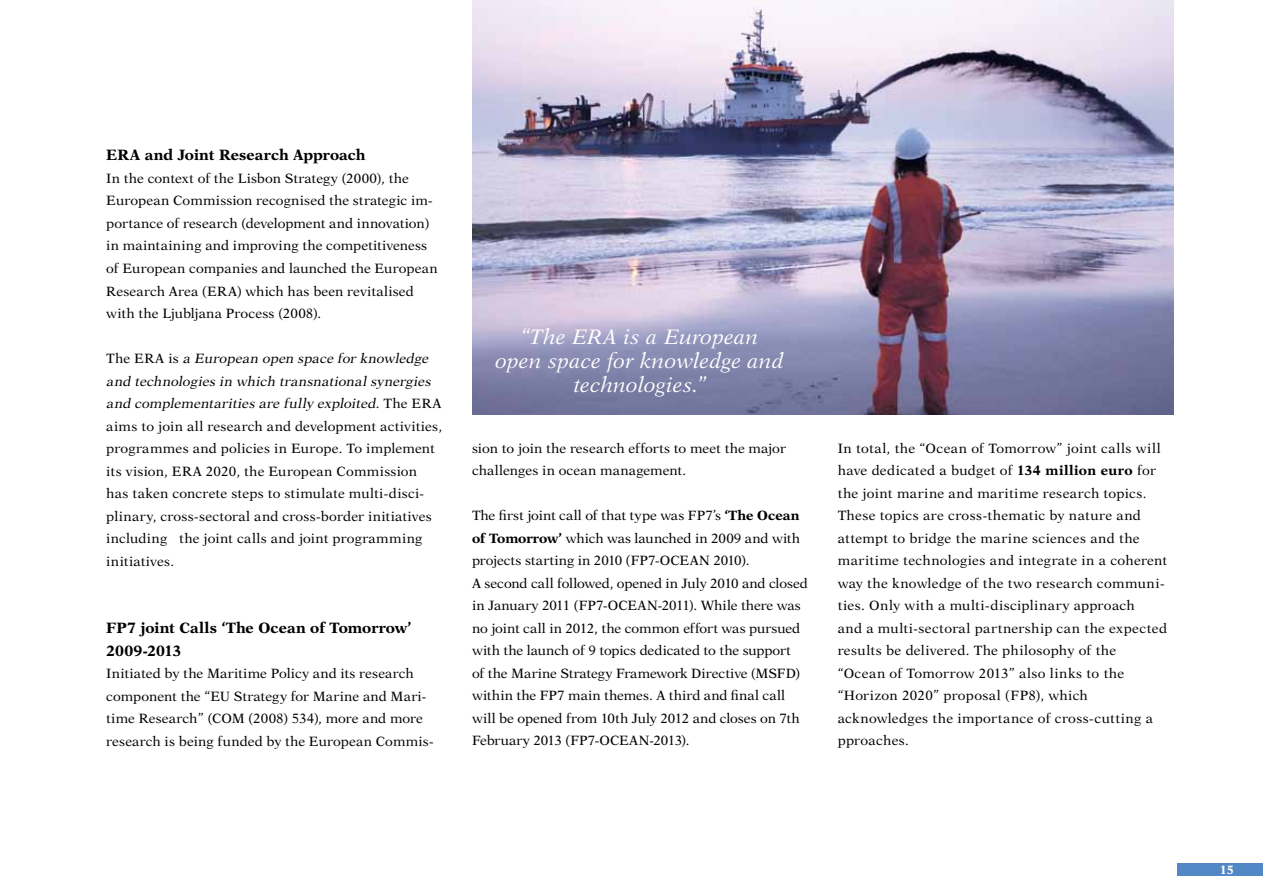
<style>
.page{position:relative;width:1263px;height:893px;background:#fff}
.page>*{position:absolute;margin:0;border:0;box-sizing:border-box;transform-origin:0 0}
.t1{font:italic 21px/24px "New Aster";letter-spacing:.01em;color:#fff;text-align:center}
.t2{font:700 15px/22.5px "New Aster";letter-spacing:.005em;color:#000}
.t3{font:13.5px/22.5px "New Aster";letter-spacing:.015em;color:#000}
.t4{font:700 12px "New Aster";color:#fff}
.s1{font-style:italic}
.s2{font-weight:700}
</style>
<div class="page">
<div style="left:1178px;top:863px;width:85px;height:13px;background:#5388c6"></div>
<img style="left:472px;top:0;width:702px;height:415px">
<p class="t2" style="left:106px;top:144px;width:261px">ERA and Joint Research Approach</p>
<p class="t3" style="left:106px;top:167px;width:333px">In the context of the Lisbon Strategy (2000), the European Commission recognised the strategic im&shy;portance of research (development and innovation) in maintaining and improving the competitiveness of European companies and launched the European Research Area (ERA) which has been revitalised with the Ljubljana Process (2008).</p>
<p class="t3" style="left:106px;top:347px;width:337px">T h e E R A i s <span class="s1">a European open space for knowledge and technologies in which transnational synergies and complementarities are fully exploited</span>. T h e E R A aims to join all research and development activities, programmes and policies in Europe. To implement its vision, ERA 2020, the European Commission has taken concrete steps to stimulate multi-disci&shy;plinary, cross-sectoral and cross-border initiatives including the joint calls and joint programming initiatives.</p>
<p class="t2" style="left:106px;top:616px;width:307px">FP7 joint Calls ‘The Ocean of Tomorrow’<br>2009-2013</p>
<p class="t3" style="left:106px;top:662px;width:329px">Initiated by the Maritime Policy and its research component the “EU Strategy for Marine and Mari&shy;time Research” (COM (2008) 534), more and more research is being funded by the European Commis-</p>
<h1 class="t1" style="left:496px;top:324px;width:290px">“The ERA is a European open space for knowledge and technologies.”</h1>
<p class="t3" style="left:472px;top:437px;width:315px">sion to join the research efforts to meet the major challenges in ocean management.</p>
<p class="t3" style="left:472px;top:504px;width:337px">The first joint call of that type was FP7’s <span class="s2">‘The Ocean of Tomorrow’</span> which was launched in 2009 and with projects starting in 2010 (FP7-OCEAN 2010).<br>A second call followed, opened in July 2010 and closed in January 2011 (FP7-OCEAN-2011). While there was no joint call in 2012, the common effort was pursued with the launch of 9 topics dedicated to the support<br>of the Marine Strategy Framework Directive (MSFD) within the FP7 main themes. A third and final call will be opened from 10th July 2012 and closes on 7th February 2013 (FP7-OCEAN-2013).</p>
<p class="t3" style="left:838px;top:437px;width:331px">In total, the “Ocean of Tomorrow” joint calls will have dedicated a budget of <span class="s2">134 million euro</span> for the joint marine and maritime research topics.<br>These topics are cross-thematic by nature and attempt to bridge the marine sciences and the maritime technologies and integrate in a coherent way the knowledge of the two research communi&shy;ties. Only with a multi-disciplinary approach<br>and a multi-sectoral partnership can the expected results be delivered. The philosophy of the<br>“Ocean of Tomorrow 2013” also links to the “Horizon 2020” proposal (FP8), which acknowledges the importance of cross-cutting a pproaches.</p>
<p class="t4" style="left:1220px;top:863px;width:15px">15</p>
</div>
